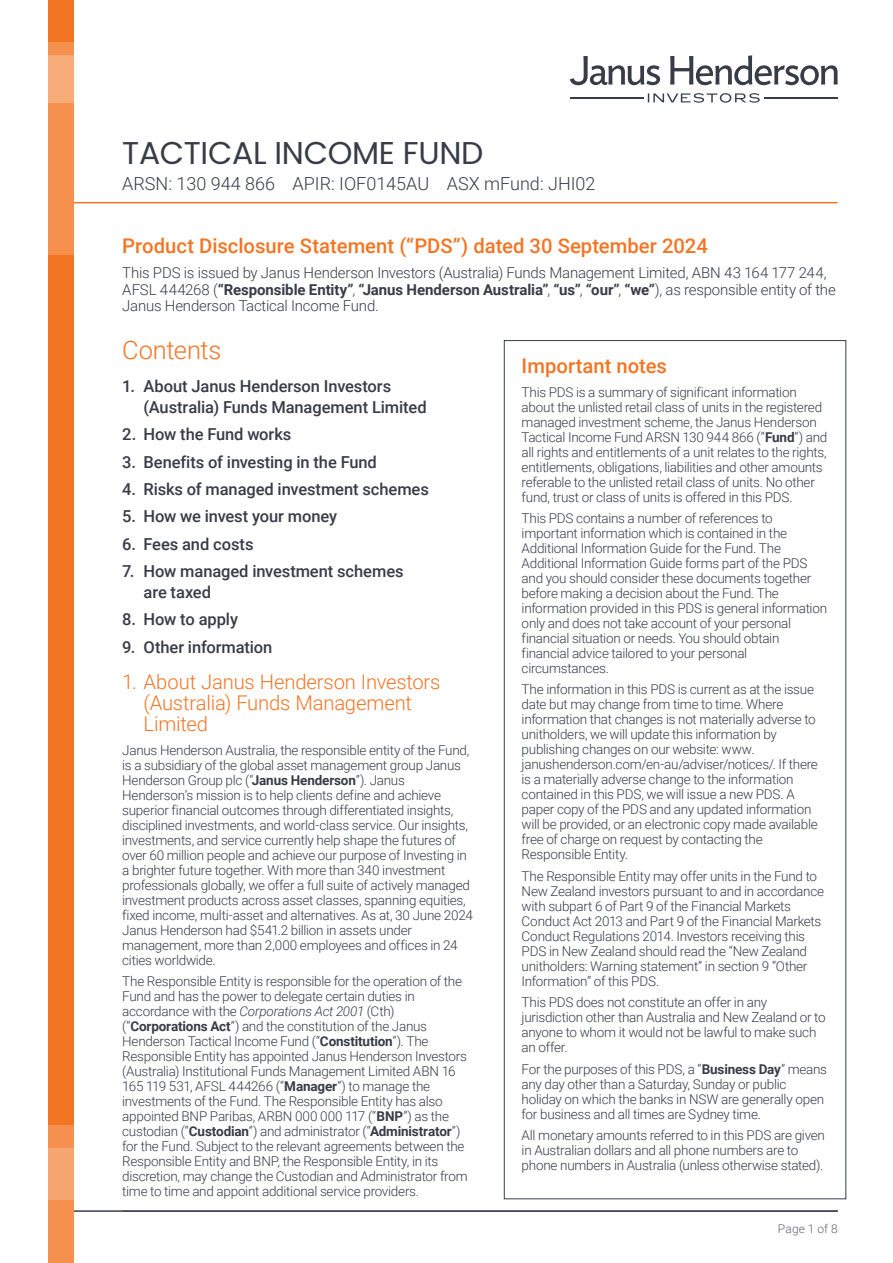
<style>
.page{position:relative;width:893px;height:1263px;background:#fff}
.page>*{position:absolute;margin:0;border:0;box-sizing:border-box;transform-origin:0 0}
.Main_heading{font:31.5px "Poppins";letter-spacing:-.01em;color:#383c47}
.Orange_subhead{font:300 25.5px "Roboto";letter-spacing:-.015em;color:#f37524}
.Orange_subhead-2{font:500 20.25px "Roboto";color:#f37524}
.Orange_heading{font:300 20.25px/21px "Roboto";letter-spacing:-.01em;color:#f37524}
._02__main_head_red{font:300 18px "Roboto";color:#383c47}
.Body_Copy{font:500 16.5px/21px "Roboto";letter-spacing:-.005em;color:#383c47}
.Body_Copy-2{font:300 15px/16.5px "Roboto";letter-spacing:-.015em;color:#383c47}
.Body_Copy-3{font:300 13.5px/15px "Roboto";letter-spacing:-.02em;color:#383c47}
.t1{font:300 12px "Roboto";letter-spacing:.01em;color:#64636c}
.s1{font-weight:700}
.s2{font-style:italic}
</style>
<div class="page">
<hr style="left:55px;top:1211px;width:783px;height:1px;background:#383c47">
<div style="left:48px;top:0;width:26px;height:1263px;background:#f37524"></div>
<div style="left:48px;top:1149px;width:26px;height:114px;background:#f5904e"></div>
<div style="left:48px;top:43px;width:26px;height:212px;background:#f5904e"></div>
<div style="left:48px;top:55px;width:26px;height:48px;background:#f7ab79"></div>
<svg style="left:48px;top:1126px;width:26px;height:74px;background:#f59e65"></svg>
<hr style="left:74px;top:202px;width:764px;height:1px;background:#f37524">
<svg style="left:648px;top:93px;width:112px;height:10px"></svg>
<hr style="left:764px;top:97px;width:74px;height:1px;background:#383c47">
<hr style="left:570px;top:97px;width:74px;height:1px;background:#383c47">
<svg style="left:570px;top:55px;width:268px;height:30px"></svg>
<p class="Main_heading" style="left:122px;top:135px;width:363px">TACTICAL INCOME FUND</p>
<p class="_02__main_head_red" style="left:122px;top:171px;width:475px">ARSN: 130 944 866 APIR: IOF0145AU ASX mFund: JHI02</p>
<p class="Orange_subhead-2" style="left:122px;top:232px;width:587px">Product Disclosure Statement (“PDS”) dated 30 September 2024</p>
<p class="Body_Copy-2" style="left:122px;top:264px;width:715px">This PDS is issued by Janus Henderson Investors (Australia) Funds Management Limited, ABN 43 164 177 244,<br>AFSL 444268 (<span class="s1">“Responsible Entity”</span>, <span class="s1">“Janus Henderson Australia”</span>, <span class="s1">“us”</span>, <span class="s1">“our”</span>, <span class="s1">“we”</span>), as responsible entity of the<br>Janus Henderson Tactical Income Fund.</p>
<p class="Orange_subhead" style="left:122px;top:332px;width:101px">Contents</p>
<p class="Body_Copy" style="left:144px;top:375px;width:285px;text-indent:-21px">1. About Janus Henderson Investors (Australia) Funds Management Limited</p>
<p class="Body_Copy" style="left:122px;top:423px;width:170px">2. How the Fund works</p>
<p class="Body_Copy" style="left:122px;top:451px;width:256px">3. Benefits of investing in the Fund</p>
<p class="Body_Copy" style="left:122px;top:478px;width:308px">4. Risks of managed investment schemes</p>
<p class="Body_Copy" style="left:122px;top:505px;width:216px">5. How we invest your money</p>
<p class="Body_Copy" style="left:122px;top:533px;width:133px">6. Fees and costs</p>
<p class="Body_Copy" style="left:144px;top:560px;width:262px;text-indent:-21px">7. How managed investment schemes are taxed</p>
<p class="Body_Copy" style="left:122px;top:608px;width:117px">8. How to apply</p>
<p class="Body_Copy" style="left:122px;top:636px;width:152px">9. Other information</p>
<p class="Orange_subhead-2" style="left:522px;top:352px;width:147px">Important notes</p>
<p class="Body_Copy-3" style="left:522px;top:384px;width:307px">This PDS is a summary of significant information about the unlisted retail class of units in the registered managed investment scheme, the Janus Henderson Tactical Income Fund ARSN 130 944 866 (“<span class="s1">Fund</span>”) and all rights and entitlements of a unit relates to the rights, entitlements, obligations, liabilities and other amounts referable to the unlisted retail class of units. No other fund, trust or class of units is offered in this PDS.</p>
<p class="Body_Copy-3" style="left:522px;top:510px;width:307px">This PDS contains a number of references to important information which is contained in the Additional Information Guide for the Fund. The Additional Information Guide forms part of the PDS and you should consider these documents together before making a decision about the Fund. The information provided in this PDS is general information only and does not take account of your personal financial situation or needs. You should obtain financial advice tailored to your personal circumstances.</p>
<p class="Body_Copy-3" style="left:522px;top:682px;width:298px">The information in this PDS is current as at the issue date but may change from time to time. Where information that changes is not materially adverse to unitholders, we will update this information by publishing changes on our website: www. janushenderson.com/en-au/adviser/notices/. If there is a materially adverse change to the information contained in this PDS, we will issue a new PDS. A paper copy of the PDS and any updated information will be provided, or an electronic copy made available free of charge on request by contacting the Responsible Entity.</p>
<p class="Body_Copy-3" style="left:522px;top:868px;width:304px">The Responsible Entity may offer units in the Fund to New Zealand investors pursuant to and in accordance with subpart 6 of Part 9 of the Financial Markets Conduct Act 2013 and Part 9 of the Financial Markets Conduct Regulations 2014. Investors receiving this PDS in New Zealand should read the “New Zealand unitholders: Warning statement” in section 9 “Other Information” of this PDS.</p>
<p class="Body_Copy-3" style="left:522px;top:994px;width:305px">This PDS does not constitute an offer in any jurisdiction other than Australia and New Zealand or to anyone to whom it would not be lawful to make such an offer.</p>
<p class="Body_Copy-3" style="left:522px;top:1061px;width:307px">For the purposes of this PDS, a “<span class="s1">Business Day</span>” means any day other than a Saturday, Sunday or public holiday on which the banks in NSW are generally open for business and all times are Sydney time.</p>
<p class="Body_Copy-3" style="left:522px;top:1127px;width:305px">All monetary amounts referred to in this PDS are given in Australian dollars and all phone numbers are to phone numbers in Australia (unless otherwise stated).</p>
<p class="Orange_heading" style="left:144px;top:671px;width:298px;text-indent:-21px">1. About Janus Henderson Investors (Australia) Funds Management<br>Limited</p>
<p class="Body_Copy-3" style="left:122px;top:742px;width:352px">Janus Henderson Australia, the responsible entity of the Fund, is a subsidiary of the global asset management group Janus Henderson Group plc (“<span class="s1">Janus Henderson</span>”). Janus Henderson’s mission is to help clients define and achieve superior financial outcomes through differentiated insights, disciplined investments, and world-class service. Our insights, investments, and service currently help shape the futures of over 60 million people and achieve our purpose of Investing in a brighter future together. With more than 340 investment professionals globally, we offer a full suite of actively managed investment products across asset classes, spanning equities, fixed income, multi-asset and alternatives. As at, 30 June 2024<br>Janus Henderson had $541.2 billion in assets under management, more than 2,000 employees and offices in 24 cities worldwide.</p>
<p class="Body_Copy-3" style="left:122px;top:973px;width:347px">The Responsible Entity is responsible for the operation of the Fund and has the power to delegate certain duties in accordance with the <span class="s2">Corporations Act 2001</span> (Cth) (“<span class="s1">Corporations Act</span>”) and the constitution of the Janus Henderson Tactical Income Fund (“<span class="s1">Constitution</span>”). The Responsible Entity has appointed Janus Henderson Investors (Australia) Institutional Funds Management Limited ABN 16<br>165 119 531, AFSL 444266 (“<span class="s1">Manager</span>”) to manage the investments of the Fund. The Responsible Entity has also appointed BNP Paribas, ARBN 000 000 117 (“<span class="s1">BNP</span>”) as the custodian (“<span class="s1">Custodian</span>”) and administrator (“<span class="s1">Administrator</span>”) for the Fund. Subject to the relevant agreements between the Responsible Entity and BNP, the Responsible Entity, in its discretion, may change the Custodian and Administrator from time to time and appoint additional service providers.</p>
<p class="t1" style="left:778px;top:1220px;width:61px">Page 1 of 8</p>
</div>
